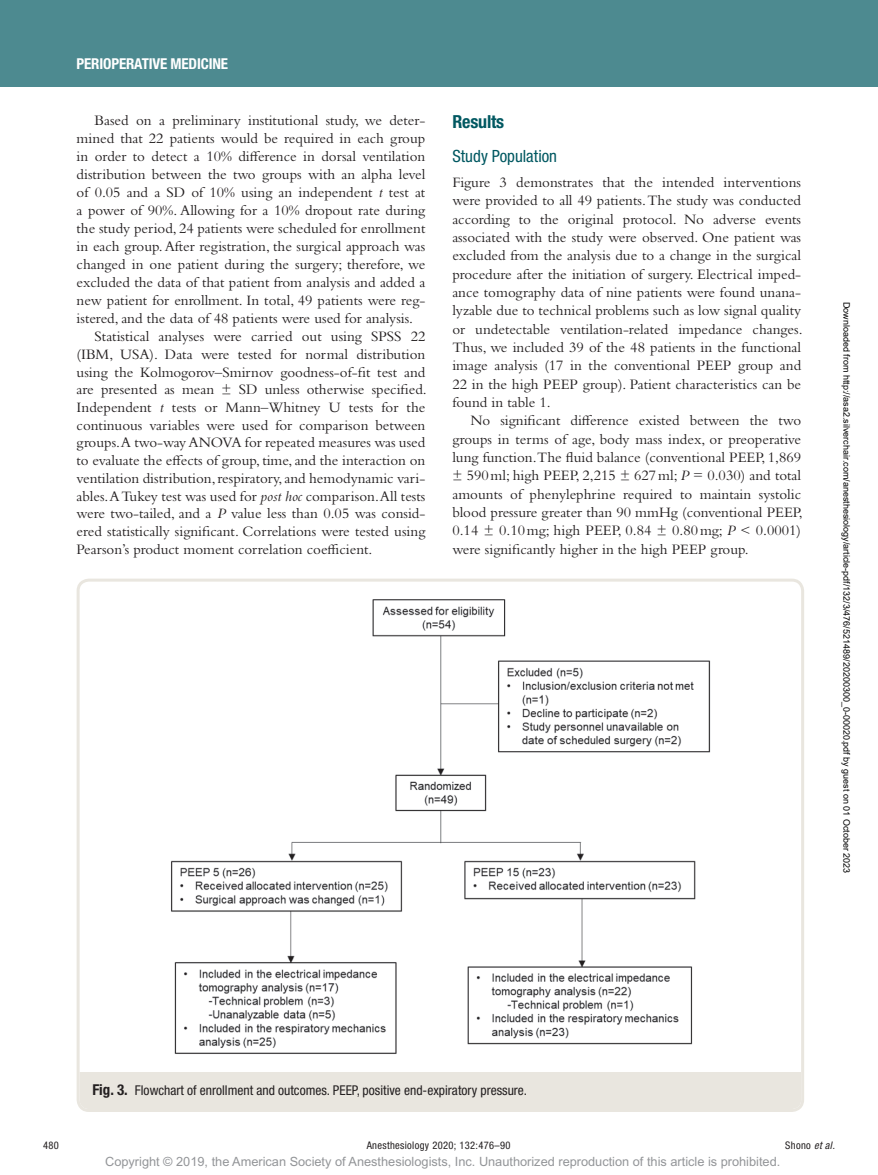
<style>
.page{position:relative;width:878px;height:1175px;background:#fff}
.page>*{position:absolute;margin:0;border:0;box-sizing:border-box;transform-origin:0 0}
.t1{font:700 condensed 18px "Helvetica Neue LT Std";color:#005861}
.t2{font:condensed 16.8px "Helvetica Neue LT Std";color:#005861}
.t3{font:15px/18.3px "Bembo Std";color:#231f20;text-align:justify}
.t4{font:700 condensed 15px "Helvetica Neue LT Std";letter-spacing:-.01em;color:#fff}
.t5{font:condensed 13.5px "Helvetica Neue LT Std";color:#231f20}
.t6{font:12.75px "Arial MT Std";color:#939598}
.t7{font:condensed 10.5px "Helvetica Neue LT Std";letter-spacing:.03em;color:#231f20}
.t8{font:9px "Arial";color:#000}
.s1{font-style:italic}
.s2{font-weight:700;font-size:15px}
</style>
<div class="page">
<div style="left:0;top:0;width:878px;height:86px;background:#4d8a90"></div>
<img style="left:171px;top:599px;width:539px;height:455px">
<div style="left:80px;top:1071px;width:721px;height:37px;background:#e9e6df"></div>
<div style="left:77px;top:578px;width:727px;height:534px;border:3px solid #e9e6df;border-radius:11px"></div>
<p class="t4" style="left:77px;top:54px;width:153px">PERIOPERATIVE MEDICINE</p>
<p class="t3" style="left:95px;top:111px;width:332px">Based on a preliminary institutional study, we deter-</p>
<p class="t3" style="left:77px;top:129px;width:350px">mined that 22 patients would be required in each group</p>
<p class="t3" style="left:77px;top:147px;width:350px">in order to detect a 10% difference in dorsal ventilation</p>
<p class="t3" style="left:77px;top:165px;width:350px">distribution between the two groups with an alpha level</p>
<p class="t3" style="left:77px;top:183px;width:350px">of 0.05 and a SD of 10% using an independent <span class="s1">t</span> test at</p>
<p class="t3" style="left:77px;top:201px;width:350px">a power of 90%. Allowing for a 10% dropout rate during</p>
<p class="t3" style="left:77px;top:219px;width:350px">the study period, 24 patients were scheduled for enrollment</p>
<p class="t3" style="left:77px;top:237px;width:350px">in each group. After registration, the surgical approach was</p>
<p class="t3" style="left:77px;top:255px;width:350px">changed in one patient during the surgery; therefore, we</p>
<p class="t3" style="left:77px;top:273px;width:350px">excluded the data of that patient from analysis and added a</p>
<p class="t3" style="left:77px;top:291px;width:350px">new patient for enrollment. In total, 49 patients were reg-</p>
<p class="t3" style="left:77px;top:309px;width:338px">istered, and the data of 48 patients were used for analysis.</p>
<p class="t3" style="left:95px;top:327px;width:332px">Statistical analyses were carried out using SPSS 22</p>
<p class="t3" style="left:77px;top:344px;width:350px">(IBM, USA). Data were tested for normal distribution</p>
<p class="t3" style="left:77px;top:362px;width:350px">using the Kolmogorov–Smirnov goodness-of-fit test and</p>
<p class="t3" style="left:77px;top:380px;width:352px">are presented as mean ± SD unless otherwise specified.</p>
<p class="t3" style="left:77px;top:398px;width:350px">Independent <span class="s1">t</span> tests or Mann–Whitney U tests for the</p>
<p class="t3" style="left:77px;top:415px;width:350px">continuous variables were used for comparison between</p>
<p class="t3" style="left:77px;top:433px;width:350px">groups.A two-way ANOVA for repeated measures was used</p>
<p class="t3" style="left:77px;top:451px;width:350px">to evaluate the effects of group, time, and the interaction on</p>
<p class="t3" style="left:77px;top:469px;width:350px">ventilation distribution, respiratory, and hemodynamic vari-</p>
<p class="t3" style="left:77px;top:486px;width:350px">ables. A Tukey test was used for <span class="s1">post hoc</span> comparison. All tests</p>
<p class="t3" style="left:77px;top:504px;width:350px">were two-tailed, and a <span class="s1">P</span> value less than 0.05 was consid-</p>
<p class="t3" style="left:77px;top:522px;width:350px">ered statistically significant. Correlations were tested using</p>
<p class="t3" style="left:77px;top:540px;width:297px">Pearson’s product moment correlation coefficient.</p>
<p class="t1" style="left:452px;top:110px;width:53px">RESULTS</p>
<p class="t2" style="left:452px;top:146px;width:106px">Study Population</p>
<p class="t3" style="left:452px;top:173px;width:352px">Figure 3 demonstrates that the intended interventions were provided to all 49 patients. The study was conducted according to the original protocol. No adverse events associated with the study were observed. One patient was excluded from the analysis due to a change in the surgical procedure after the initiation of surgery. Electrical imped&shy;ance tomography data of nine patients were found unana&shy;lyzable due to technical problems such as low signal quality or undetectable ventilation-related impedance changes.<br>Thus, we included 39 of the 48 patients in the functional image analysis (17 in the conventional PEEP group and 22 in the high PEEP group). Patient characteristics can be found in table 1.</p>
<p class="t3" style="left:452px;top:411px;width:352px;text-indent:18px">No significant difference existed between the two groups in terms of age, body mass index, or preoperative lung function.The fluid balance (conventional PEEP, 1,869 ± 590ml; high PEEP, 2,215 ± 627ml; <span class="s1">P</span> = 0.030) and total amounts of phenylephrine required to maintain systolic blood pressure greater than 90 mmHg (conventional PEEP, 0.14 ± 0.10mg; high PEEP, 0.84 ± 0.80mg; <span class="s1">P</span> &lt; 0.0001) were significantly higher in the high PEEP group.</p>
<p class="t8" style="left:850px;top:302px;width:573px;rotate:90deg">Downloaded from http://asa2.silverchair.com/anesthesiology/article-pdf/132/3/476/521489/20200300_0-00020.pdf by guest on 01 October 2023</p>
<p class="t5" style="left:92px;top:1082px;width:436px"><span class="s2">FIG. 3.</span> Flowchart of enrollment and outcomes. PEEP, positive end-expiratory pressure.</p>
<p class="t7" style="left:43px;top:1139px;width:174px">480 A</p>
<p class="t7" style="left:372px;top:1139px;width:140px">nesthesiology 2020; 132:476–90</p>
<p class="t7" style="left:785px;top:1139px;width:51px">Shono <span class="s1">et al.</span></p>
<p class="t6" style="left:105px;top:1154px;width:676px">Copyright © 2019, the American Society of Anesthesiologists, Inc. Unauthorized reproduction of this article is prohibited.</p>
</div>
